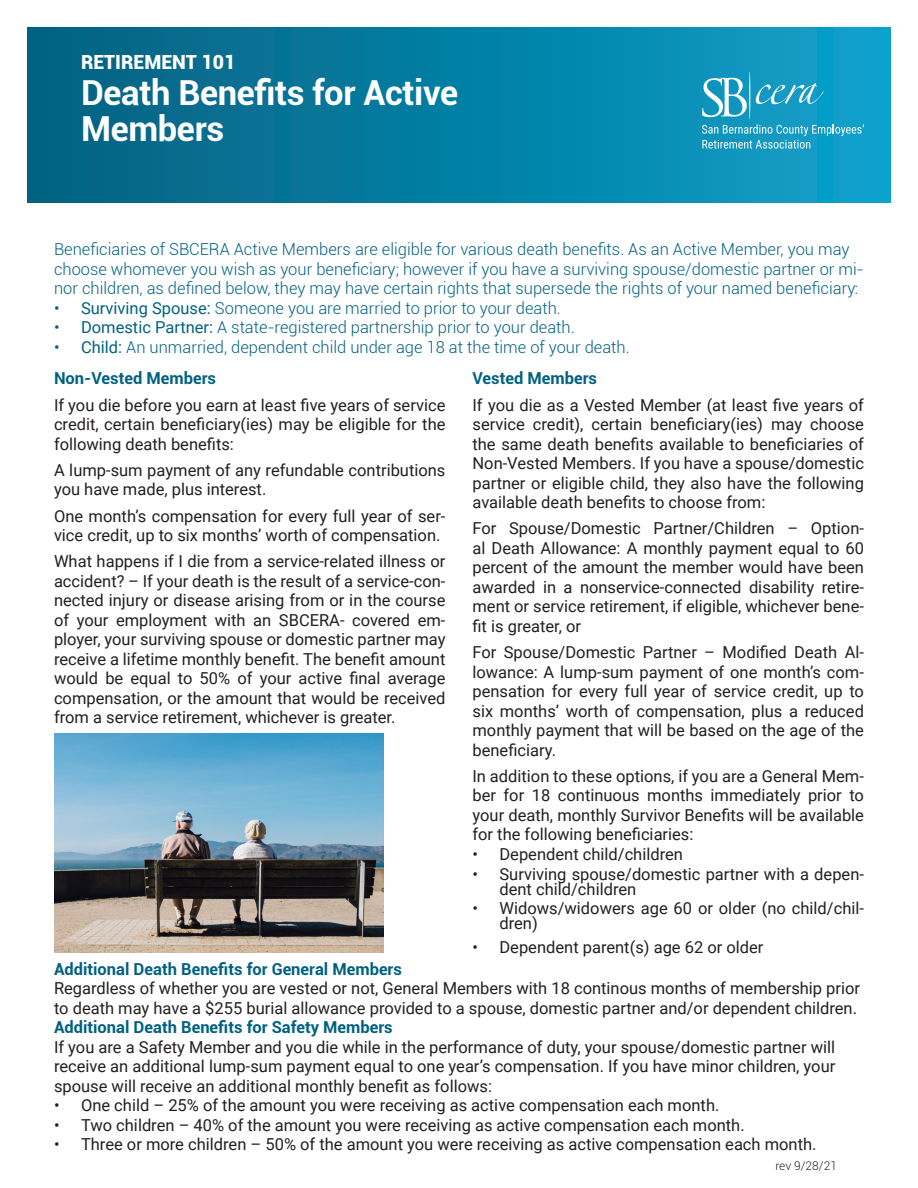
<style>
.page{position:relative;width:918px;height:1188px;background:#fff}
.page>*{position:absolute;margin:0;border:0;box-sizing:border-box;transform-origin:0 0}
.Middle_Headline{font:700 34.5px/36px "Roboto";letter-spacing:-.01em;color:#fff}
.Top_Subhead{font:900 19.5px "Roboto";color:#fff}
.Text{font:16.5px/19.5px "Roboto";color:#231f20;text-align:justify}
.Bottom_SubHead{font:300 16.5px/19.5px "Roboto";color:#006181}
.Bottom_SubHead-2{font:16.5px/19.5px "Roboto";color:#231f20}
.Bottom_SubHead-3{font:700 16.5px "Roboto";color:#006181}
.Text-2{font:700 16.5px "Roboto";color:#006181}
.t1{font:300 12px "Roboto";letter-spacing:-.005em;color:#231f20}
.s1{font-weight:400}
</style>
<div class="page">
<div style="left:27px;top:27px;width:864px;height:175px;background:linear-gradient(to right,#025f7f,#0ca1cb)"></div>
<svg style="left:702px;top:78px;width:45px;height:39px"></svg>
<svg style="left:756px;top:83px;width:68px;height:21px"></svg>
<hr style="left:749px;top:71px;width:1px;height:49px;background:#fff;border-radius:50%">
<svg style="left:702px;top:124px;width:162px;height:25px;background:#3babcd"></svg>
<img style="left:54px;top:733px;width:329px;height:220px">
<p class="Top_Subhead" style="left:81px;top:48px;width:156px">RETIREMENT 101</p>
<p class="Middle_Headline" style="left:81px;top:73px;width:379px">Death Benefits for Active<br>Members</p>
<p class="Bottom_SubHead" style="left:54px;top:239px;width:811px">Beneficiaries of SBCERA Active Members are eligible for various death benefits. As an Active Member, you may choose whomever you wish as your beneficiary; however if you have a surviving spouse/domestic partner or mi&shy;nor children, as defined below, they may have certain rights that supersede the rights of your named beneficiary:</p>
<p class="Bottom_SubHead" style="left:54px;top:298px;width:508px"><span class="s1">• Surviving Spouse:</span> Someone you are married to prior to your death.</p>
<p class="Bottom_SubHead" style="left:54px;top:317px;width:522px"><span class="s1">• Domestic Partner:</span> A state-registered partnership prior to your death.</p>
<p class="Bottom_SubHead" style="left:54px;top:337px;width:577px"><span class="s1">• Child:</span> An unmarried, dependent child under age 18 at the time of your death.</p>
<p class="Text-2" style="left:54px;top:367px;width:164px">Non-Vested Members</p>
<p class="Text" style="left:54px;top:394px;width:393px">If you die before you earn at least five years of service credit, certain beneficiary(ies) may be eligible for the following death benefits:</p>
<p class="Text" style="left:54px;top:460px;width:393px">A lump-sum payment of any refundable contributions you have made, plus interest.</p>
<p class="Text" style="left:54px;top:505px;width:393px">One month’s compensation for every full year of ser&shy;vice credit, up to six months’ worth of compensation.</p>
<p class="Text" style="left:54px;top:551px;width:393px">What happens if I die from a service-related illness or accident? – If your death is the result of a service-con&shy;nected injury or disease arising from or in the course of your employment with an SBCERA- covered em&shy;ployer, your surviving spouse or domestic partner may receive a lifetime monthly benefit. The benefit amount would be equal to 50% of your active final average compensation, or the amount that would be received from a service retirement, whichever is greater.</p>
<p class="Text-2" style="left:472px;top:367px;width:126px">Vested Members</p>
<p class="Text" style="left:472px;top:394px;width:393px">If you die as a Vested Member (at least five years of service credit), certain beneficiary(ies) may choose the same death benefits available to beneficiaries of Non-Vested Members. If you have a spouse/domestic partner or eligible child, they also have the following available death benefits to choose from:</p>
<p class="Text" style="left:472px;top:518px;width:393px">For Spouse/Domestic Partner/Children – Option&shy;al Death Allowance: A monthly payment equal to 60 percent of the amount the member would have been awarded in a nonservice-connected disability retire&shy;ment or service retirement, if eligible, whichever bene&shy;fit is greater, or</p>
<p class="Text" style="left:472px;top:642px;width:393px">For Spouse/Domestic Partner – Modified Death Al&shy;lowance: A lump-sum payment of one month’s com&shy;pensation for every full year of service credit, up to six months’ worth of compensation, plus a reduced monthly payment that will be based on the age of the beneficiary.</p>
<p class="Text" style="left:472px;top:766px;width:393px">In addition to these options, if you are a General Mem&shy;ber for 18 continuous months immediately prior to your death, monthly Survivor Benefits will be available for the following beneficiaries:</p>
<p class="Text" style="left:472px;top:844px;width:212px">• Dependent child/children</p>
<p class="Text" style="left:500px;top:866px;width:366px;line-height:15px;text-indent:-27px">• Surviving spouse/domestic partner with a depen&shy;dent child/children</p>
<p class="Text" style="left:500px;top:900px;width:366px;line-height:15px;text-indent:-27px">• Widows/widowers age 60 or older (no child/chil&shy;dren)</p>
<p class="Text" style="left:472px;top:937px;width:293px">• Dependent parent(s) age 62 or older</p>
<p class="Bottom_SubHead-3" style="left:54px;top:957px;width:349px">Additional Death Benefits for General Members</p>
<p class="Bottom_SubHead-2" style="left:54px;top:978px;width:808px">Regardless of whether you are vested or not, General Members with 18 continous months of membership prior to death may have a $255 burial allowance provided to a spouse, domestic partner and/or dependent children.</p>
<p class="Bottom_SubHead-3" style="left:54px;top:1016px;width:340px">Additional Death Benefits for Safety Members</p>
<p class="Bottom_SubHead-2" style="left:54px;top:1036px;width:783px;text-align:justify">If you are a Safety Member and you die while in the performance of duty, your spouse/domestic partner will receive an additional lump-sum payment equal to one year’s compensation. If you have minor children, your spouse will receive an additional monthly benefit as follows:</p>
<p class="Text" style="left:54px;top:1095px;width:667px">• One child – 25% of the amount you were receiving as active compensation each month.</p>
<p class="Text" style="left:54px;top:1114px;width:692px">• Two children – 40% of the amount you were receiving as active compensation each month.</p>
<p class="Text" style="left:54px;top:1134px;width:764px">• Three or more children – 50% of the amount you were receiving as active compensation each month.</p>
<p class="t1" style="left:775px;top:1157px;width:63px">rev 9/28/21</p>
</div>
